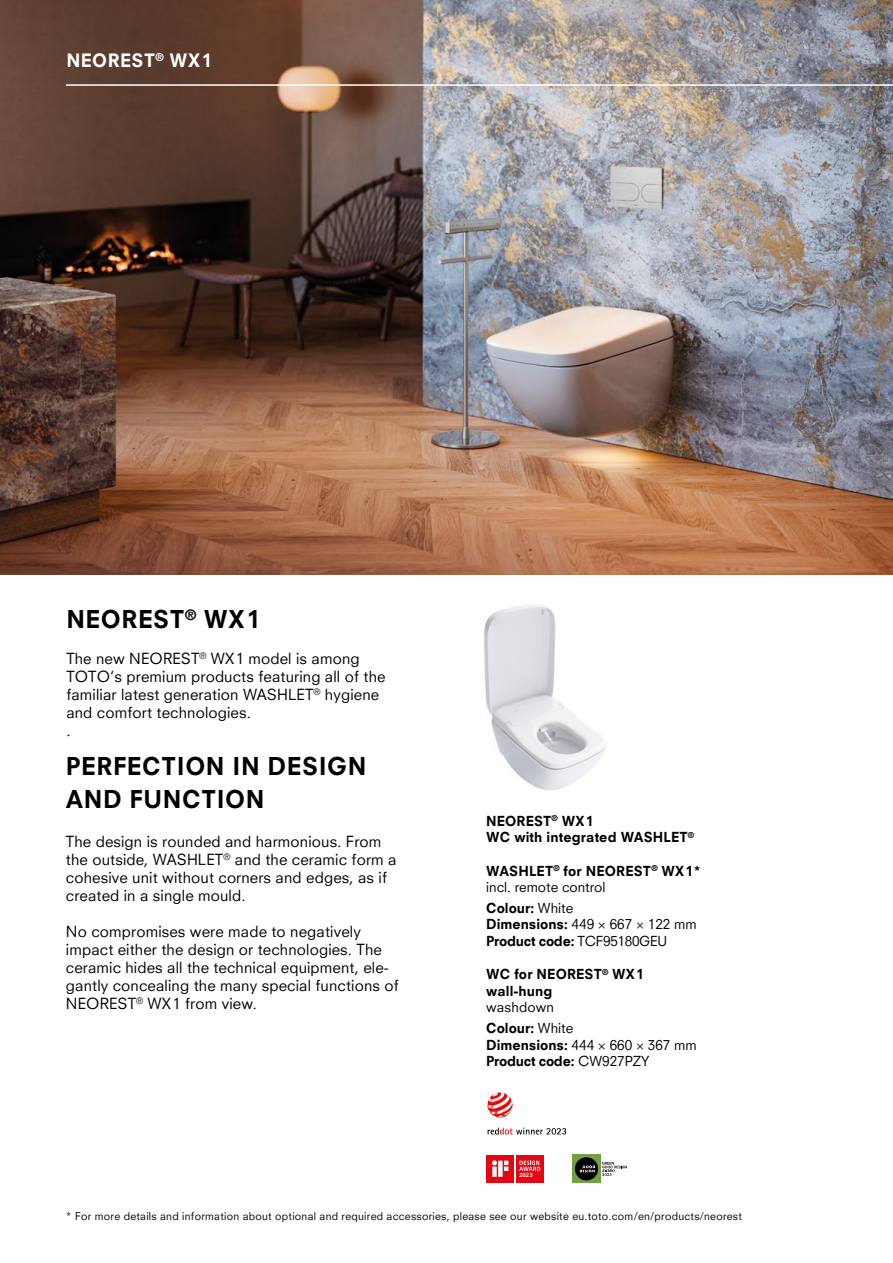
<style>
.page{position:relative;width:893px;height:1263px;background:#fff}
.page>*{position:absolute;margin:0;border:0;box-sizing:border-box;transform-origin:0 0}
.t1{font:800 24px/33px "Neuzeit SLT";letter-spacing:.025em;color:#000}
.t2{font:800 18px "Neuzeit SLT";letter-spacing:.025em;color:#fff}
.t3{font:15px/18px "Neuzeit SLT";letter-spacing:.01em;color:#000}
.t4{font:800 13.5px/16.5px "Neuzeit SLT";letter-spacing:-.02em;color:#000}
.t5{font:800 13.5px/16.5px "Neuzeit SLT";letter-spacing:.01em;color:#000}
.t6{font:13.5px/20.7px "Neuzeit SLT";letter-spacing:.01em;color:#000}
.t7{font:10.5px "Neuzeit SLT";letter-spacing:.025em;color:#000}
.t8{font:700 5.85px "Frutiger Neue LT Pro";color:#fff}
.s1{font-weight:400}
.s2{font-weight:800}
</style>
<div class="page">
<img style="left:0;top:0;width:893px;height:574px">
<hr style="left:66px;top:84px;width:827px;height:2px;background:#fff">
<img style="left:484px;top:604px;width:122px;height:187px">
<div style="left:486px;top:1155px;width:28px;height:28px;background:#e30613"></div>
<svg style="left:492px;top:1160px;width:16px;height:17px"></svg>
<div style="left:516px;top:1155px;width:28px;height:28px;background:#e30613"></div>
<svg style="left:519px;top:1160px;width:21px;height:11px"></svg>
<div style="left:572px;top:1155px;width:29px;height:28px;background:#749e43"></div>
<div style="left:575px;top:1157px;width:23px;height:23px;background:#000;border-radius:50%"></div>
<svg style="left:580px;top:1165px;width:15px;height:7px"></svg>
<svg style="left:602px;top:1162px;width:25px;height:14px"></svg>
<svg style="left:488px;top:1128px;width:78px;height:6px"></svg>
<svg style="left:487px;top:1092px;width:26px;height:25px"></svg>
<p class="t2" style="left:66px;top:49px;width:147px">NEOREST<sup>®</sup> WX1</p>
<h1 class="t1" style="left:66px;top:602px;width:195px">NEOREST<sup>®</sup> WX1</h1>
<p class="t3" style="left:66px;top:649px;width:321px">The new NEOREST<sup>®</sup> WX1 model is among<br>TOTO‘s premium products featuring all of the familiar latest generation WASHLET<sup>®</sup> hygiene and comfort technologies.<br>.</p>
<h1 class="t1" style="left:66px;top:749px;width:302px">PERFECTION IN DESIGN<br>AND FUNCTION</h1>
<p class="t3" style="left:66px;top:832px;width:332px">The design is rounded and harmonious. From the outside, WASHLET<sup>®</sup> and the ceramic form a cohesive unit without corners and edges, as if created in a single mould.</p>
<p class="t3" style="left:66px;top:922px;width:334px">No compromises were made to negatively impact either the design or technologies. The ceramic hides all the technical equipment, ele&shy;gantly concealing the many special functions of NEOREST<sup>®</sup> WX1 from view.</p>
<p class="t5" style="left:486px;top:812px;width:209px">NEOREST<sup>®</sup> WX1<br>WC with integrated WASHLET<sup>®</sup></p>
<p class="t5" style="left:486px;top:862px;width:216px">WASHLET<sup>®</sup> for NEOREST<sup>®</sup> WX1* <span class="s1">incl. remote control</span></p>
<p class="t4" style="left:486px;top:899px;width:212px">Colour: <span class="s1">White<br></span>Dimensions: <span class="s1">449 × 667 × 122 mm<br></span>Product code: <span class="s1">TCF95180GEU</span></p>
<p class="t5" style="left:486px;top:966px;width:159px">WC for NEOREST<sup>®</sup> WX1 wall-hung</p>
<p class="t6" style="left:486px;top:997px;width:88px">washdown<br><span class="s2">Colour:</span> White</p>
<p class="t4" style="left:486px;top:1036px;width:212px">Dimensions: <span class="s1">444 × 660 × 367 mm<br></span>Product code: <span class="s1">CW927PZY</span></p>
<p class="t8" style="left:519px;top:1171px;width:15px">2023</p>
<p class="t7" style="left:66px;top:1209px;width:678px">* For more details and information about optional and required accessories, please see our website eu.toto.com/en/products/neorest</p>
</div>
